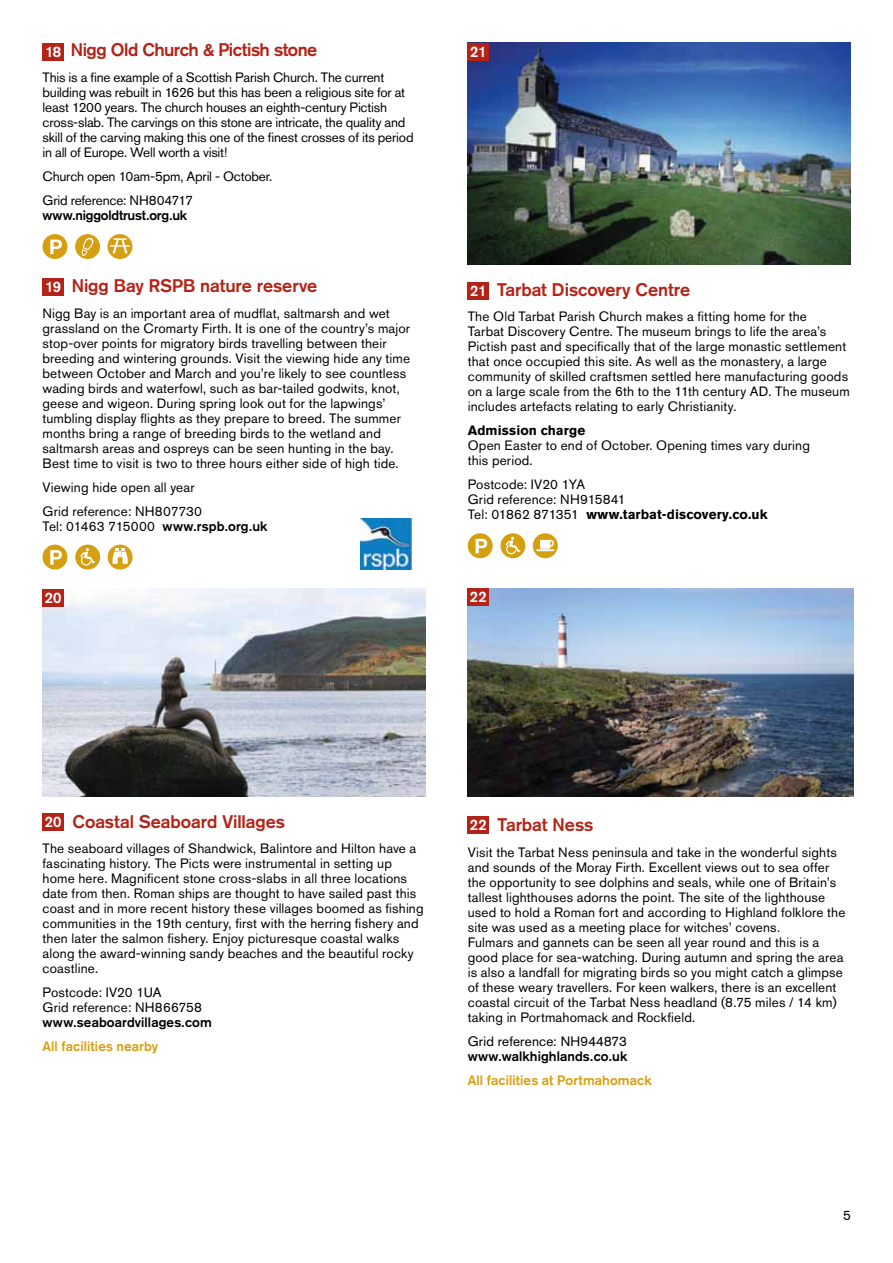
<style>
.page{position:relative;width:893px;height:1263px;background:#fff}
.page>*{position:absolute;margin:0;border:0;box-sizing:border-box;transform-origin:0 0}
.t1{font:700 18px "Akzidenz Grotesk";letter-spacing:-.005em;color:#b32317}
.t2{font:700 18px "Akzidenz Grotesk";letter-spacing:-.025em;color:#b32317}
.t3{font:700 15px "Akzidenz Grotesk";letter-spacing:-.015em;color:#fff}
.t4{font:13.5px/15px "Akzidenz Grotesk BE";letter-spacing:.01em;color:#000}
.t5{font:13.5px/15px "Akzidenz Grotesk BE";letter-spacing:-.015em;color:#000}
.t6{font:700 13.5px "Akzidenz Grotesk";letter-spacing:.005em;color:#000}
.t7{font:700 13.5px "Akzidenz Grotesk";letter-spacing:.01em;color:#d59f10}
.t8{font:700 13.5px "Akzidenz Grotesk BQ";letter-spacing:.01em;color:#000}
.t9{font:700 13.5px "Akzidenz Grotesk";letter-spacing:-.015em;color:#000}
.t10{font:13.5px "Akzidenz Grotesk";letter-spacing:.01em;color:#000}
.t11{font:700 13.5px "Akzidenz Grotesk BE";letter-spacing:.005em;color:#000}
.s1{color:#716fb4}
.s2{font-family:"Akzidenz Grotesk";font-weight:700}
.s3{color:#d59f0f}
.s4{font-family:"Akzidenz Grotesk BE";font-weight:400}
</style>
<div class="page">
<div style="left:75px;top:234px;width:25px;height:25px;background:#d59f10;border-radius:50%"></div>
<svg style="left:82px;top:237px;width:12px;height:19px"></svg>
<div style="left:43px;top:234px;width:24px;height:25px;background:#d59f10;border-radius:50%"></div>
<svg style="left:50px;top:240px;width:12px;height:14px"></svg>
<div style="left:107px;top:234px;width:25px;height:25px;background:#d59f10;border-radius:50%"></div>
<svg style="left:110px;top:238px;width:20px;height:17px"></svg>
<div style="left:43px;top:545px;width:24px;height:24px;background:#d59f10;border-radius:50%"></div>
<svg style="left:50px;top:550px;width:12px;height:15px"></svg>
<div style="left:108px;top:545px;width:25px;height:24px;background:#d59f10;border-radius:50%"></div>
<svg style="left:113px;top:548px;width:15px;height:16px"></svg>
<div style="left:75px;top:545px;width:25px;height:24px;background:#d59f10;border-radius:50%"></div>
<svg style="left:80px;top:548px;width:15px;height:18px"></svg>
<svg style="left:468px;top:533px;width:25px;height:25px"></svg>
<svg style="left:476px;top:539px;width:11px;height:14px"></svg>
<div style="left:500px;top:533px;width:25px;height:25px;background:#d59f10;border-radius:50%"></div>
<svg style="left:505px;top:537px;width:15px;height:17px"></svg>
<svg style="left:533px;top:533px;width:25px;height:25px"></svg>
<svg style="left:536px;top:540px;width:18px;height:11px"></svg>
<img style="left:43px;top:589px;width:382px;height:207px">
<div style="left:43px;top:589px;width:21px;height:18px;background:#b32317"></div>
<img style="left:468px;top:43px;width:382px;height:221px">
<div style="left:468px;top:43px;width:21px;height:18px;background:#b32317"></div>
<img style="left:468px;top:588px;width:385px;height:208px">
<div style="left:468px;top:588px;width:21px;height:18px;background:#b32317"></div>
<div style="left:43px;top:43px;width:21px;height:18px;background:#b32317"></div>
<div style="left:43px;top:278px;width:21px;height:18px;background:#b32317"></div>
<div style="left:43px;top:813px;width:21px;height:18px;background:#b32317"></div>
<div style="left:468px;top:282px;width:21px;height:18px;background:#b32317"></div>
<div style="left:468px;top:816px;width:21px;height:18px;background:#b32317"></div>
<img style="left:361px;top:519px;width:50px;height:50px">
<h1 class="t2" style="left:43px;top:39px;width:276px"><span class="s1">18</span> Nigg Old Church &amp; Pictish stone</h1>
<p class="t5" style="left:43px;top:70px;width:373px">This is a fine example of a Scottish Parish Church. The current building was rebuilt in 1626 but this has been a religious site for at least 1200 years. The church houses an eighth-century Pictish cross-slab. The carvings on this stone are intricate, the quality and skill of the carving making this one of the finest crosses of its period in all of Europe. Well worth a visit!</p>
<p class="t5" style="left:43px;top:164px;width:231px;line-height:24px">Church open 10am-5pm, April - October.<br>Grid reference: NH804717</p>
<p class="t9" style="left:43px;top:207px;width:146px">www.niggoldtrust.org.uk</p>
<p class="t3" style="left:45px;top:42px;width:18px">18</p>
<p class="t3" style="left:470px;top:42px;width:18px">21</p>
<h1 class="t1" style="left:43px;top:275px;width:276px"><span class="s1">19</span> Nigg Bay RSPB nature reserve</h1>
<p class="t4" style="left:43px;top:305px;width:369px">Nigg Bay is an important area of mudflat, saltmarsh and wet grassland on the Cromarty Firth. It is one of the country’s major stop-over points for migratory birds travelling between their breeding and wintering grounds. Visit the viewing hide any time between October and March and you’re likely to see countless wading birds and waterfowl, such as bar-tailed godwits, knot, geese and wigeon. During spring look out for the lapwings’ tumbling display flights as they prepare to breed. The summer months bring a range of breeding birds to the wetland and saltmarsh areas and ospreys can be seen hunting in the bay.<br>Best time to visit is two to three hours either side of high tide.</p>
<p class="t4" style="left:43px;top:475px;width:161px;line-height:24px">Viewing hide open all year<br>Grid reference: NH807730</p>
<p class="t4" style="left:43px;top:518px;width:226px">Tel: 01463 715000 <span class="s2">www.rspb.org.uk</span></p>
<p class="t3" style="left:45px;top:278px;width:18px">19</p>
<h1 class="t1" style="left:468px;top:279px;width:224px"><span class="s3">21</span> Tarbat Discovery Centre</h1>
<p class="t4" style="left:468px;top:309px;width:384px">The Old Tarbat Parish Church makes a fitting home for the<br>Tarbat Discovery Centre. The museum brings to life the area’s Pictish past and specifically that of the large monastic settlement that once occupied this site. As well as the monastery, a large community of skilled craftsmen settled here manufacturing goods on a large scale from the 6th to the 11th century AD. The museum includes artefacts relating to early Christianity.</p>
<p class="t11" style="left:468px;top:423px;width:119px">Admission charge</p>
<p class="t4" style="left:468px;top:438px;width:344px">Open Easter to end of October. Opening times vary during this period.</p>
<p class="t4" style="left:468px;top:477px;width:160px">Postcode: IV20 1YA<br>Grid reference: NH915841</p>
<p class="t8" style="left:468px;top:507px;width:301px"><span class="s4">Tel: 01862 871351</span> www.tarbat-discovery.co.uk</p>
<p class="t3" style="left:470px;top:282px;width:18px">21</p>
<p class="t3" style="left:45px;top:589px;width:18px">20</p>
<p class="t3" style="left:470px;top:588px;width:18px">22</p>
<h1 class="t1" style="left:43px;top:810px;width:244px"><span class="s3">20</span> Coastal Seaboard Villages</h1>
<p class="t4" style="left:43px;top:841px;width:383px">The seaboard villages of Shandwick, Balintore and Hilton have a fascinating history. The Picts were instrumental in setting up home here. Magnificent stone cross-slabs in all three locations date from then. Roman ships are thought to have sailed past this coast and in more recent history these villages boomed as fishing communities in the 19th century, first with the herring fishery and then later the salmon fishery. Enjoy picturesque coastal walks along the award-winning sandy beaches and the beautiful rocky coastline.</p>
<p class="t4" style="left:43px;top:985px;width:161px">Postcode: IV20 1UA<br>Grid reference: NH866758</p>
<p class="t6" style="left:43px;top:1014px;width:171px">www.seaboardvillages.com</p>
<p class="t7" style="left:43px;top:1038px;width:117px">All facilities nearby</p>
<p class="t3" style="left:45px;top:813px;width:18px">20</p>
<h1 class="t1" style="left:468px;top:814px;width:127px"><span class="s3">22</span> Tarbat Ness</h1>
<p class="t4" style="left:468px;top:844px;width:379px">Visit the Tarbat Ness peninsula and take in the wonderful sights and sounds of the Moray Firth. Excellent views out to sea offer the opportunity to see dolphins and seals, while one of Britain’s tallest lighthouses adorns the point. The site of the lighthouse used to hold a Roman fort and according to Highland folklore the site was used as a meeting place for witches’ covens.<br>Fulmars and gannets can be seen all year round and this is a good place for sea-watching. During autumn and spring the area is also a landfall for migrating birds so you might catch a glimpse of these weary travellers. For keen walkers, there is an excellent coastal circuit of the Tarbat Ness headland (8.75 miles / 14 km) taking in Portmahomack and Rockfield.</p>
<p class="t10" style="left:468px;top:1033px;width:160px">Grid reference: NH944873</p>
<p class="t6" style="left:468px;top:1048px;width:161px">www.walkhighlands.co.uk</p>
<p class="t7" style="left:468px;top:1072px;width:185px">All facilities at Portmahomack</p>
<p class="t3" style="left:470px;top:815px;width:18px">22</p>
<p class="t4" style="left:843px;top:1208px;width:9px">5</p>
</div>
